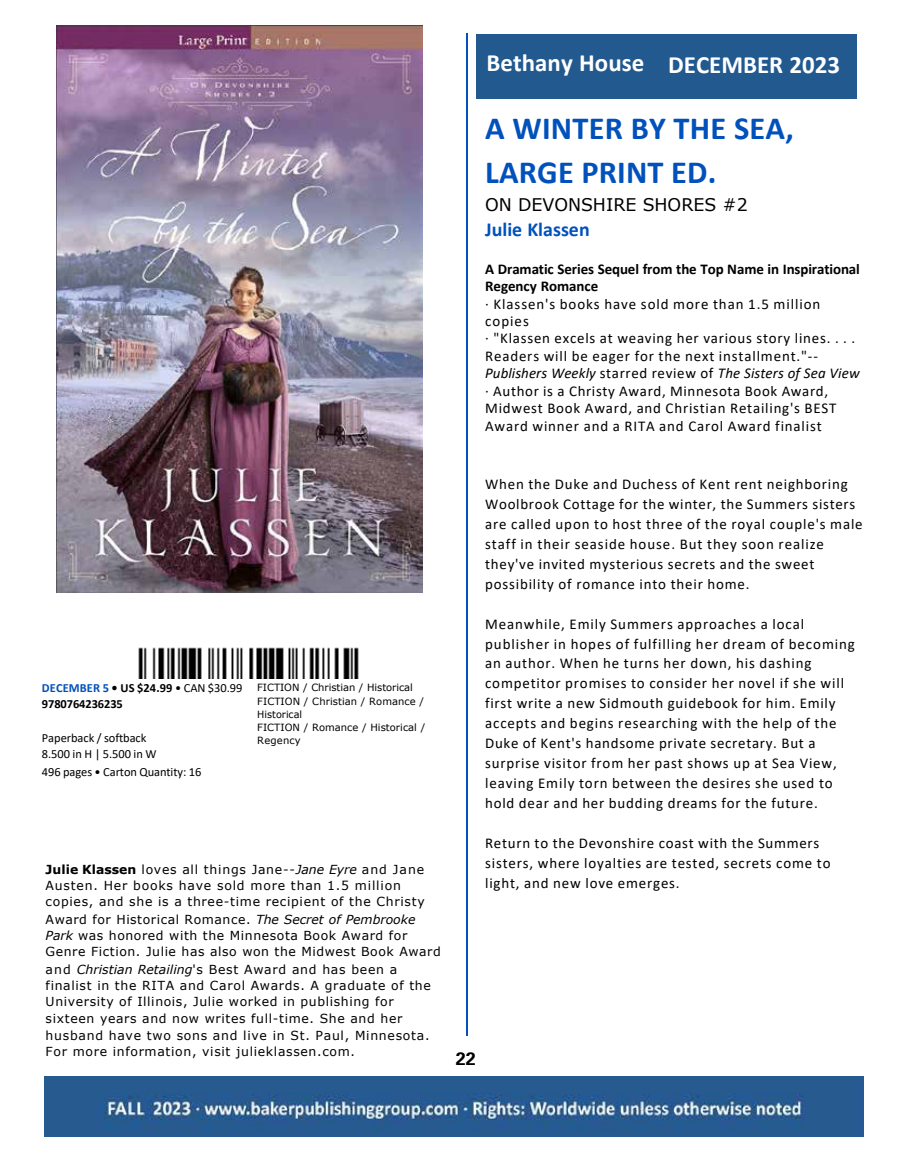
<style>
.page{position:relative;width:918px;height:1175px;background:#fff}
.page>*{position:absolute;margin:0;border:0;box-sizing:border-box;transform-origin:0 0}
.t1{font:700 32.4px/43.5px "Calibri";letter-spacing:.005em;color:#0051bc}
.t2{font:700 24.9px "Calibri";color:#fff}
.t3{font:700 19.95px "Calibri";color:#0051bc}
.t4{font:700 18px "Univers";color:#000}
.t5{font:17.4px "Verdana";color:#000}
.t6{font:15px/20px "Calibri";letter-spacing:.055em;color:#000}
.t7{font:700 15px/17.4px "Calibri";letter-spacing:-.005em;color:#000}
.t8{font:12.45px/16.2px "Verdana";letter-spacing:.055em;color:#000}
.t9{font:12.45px/16.2px "Calibri";letter-spacing:-.005em;color:#000}
.t10{font:700 12.45px/16.2px "Calibri";letter-spacing:-.005em;color:#000}
.t11{font:9.9px/13.6px "Verdana";letter-spacing:.005em;color:#000}
.s1{font-style:italic}
.s2{color:#0051bc}
.s3{font-weight:400}
.s4{font-weight:700}
</style>
<div class="page">
<img style="left:57px;top:26px;width:366px;height:566px">
<img style="left:138px;top:647px;width:221px;height:31px">
<hr style="left:466px;top:33px;width:2px;height:1002px;background:#0051bc">
<div style="left:476px;top:34px;width:380px;height:64px;background:#22598f"></div>
<img style="left:44px;top:1077px;width:820px;height:59px">
<h2 class="t2" style="left:486px;top:46px;width:355px">Bethany House DECEMBER 2023</h2>
<h1 class="t1" style="left:485px;top:106px;width:310px">A WINTER BY THE SEA,<br>LARGE PRINT ED.</h1>
<p class="t5" style="left:485px;top:193px;width:264px">ON DEVONSHIRE SHORES #2</p>
<h3 class="t3" style="left:485px;top:215px;width:106px">Julie Klassen</h3>
<p class="t7" style="left:485px;top:260px;width:376px">A Dramatic Series Sequel from the Top Name in Inspirational<br>Regency Romance</p>
<p class="t6" style="left:485px;top:294px;width:376px;line-height:17.4px">· Klassen's books have sold more than 1.5 million copies<br>· "Klassen excels at weaving her various story lines. . . .<br>Readers will be eager for the next installment."-- <span class="s1">Publishers Weekly</span> starred review of <span class="s1">The Sisters of Sea View </span>· Author is a Christy Award, Minnesota Book Award, Midwest Book Award, and Christian Retailing's BEST Award winner and a RITA and Carol Award finalist</p>
<p class="t10" style="left:42px;top:679px;width:202px"><span class="s2">DECEMBER 5</span> • US $24.99 <span class="s3">• CAN $30.99<br></span>9780764236235</p>
<p class="t9" style="left:42px;top:729px;width:116px">Paperback / softback<br>8.500 in H | 5.500 in W</p>
<p class="t9" style="left:42px;top:763px;width:161px">496 pages • Carton Quantity: 16</p>
<p class="t11" style="left:257px;top:680px;width:168px">FICTION / Christian / Historical<br>FICTION / Christian / Romance /<br>Historical</p>
<p class="t11" style="left:257px;top:720px;width:169px">FICTION / Romance / Historical /<br>Regency</p>
<p class="t8" style="left:46px;top:861px;width:381px"><span class="s4">Julie Klassen</span> loves all things Jane--<span class="s1">Jane Eyre</span> and Jane<br>Austen. Her books have sold more than 1.5 million copies, and she is a three-time recipient of the Christy</p>
<p class="t8" style="left:46px;top:911px;width:397px">Award for Historical Romance. <span class="s1">The Secret of Pembrooke<br>Park</span> was honored with the Minnesota Book Award for<br>Genre Fiction. Julie has also won the Midwest Book Award</p>
<p class="t8" style="left:46px;top:960px;width:387px">and <span class="s1">Christian Retailing</span>'s Best Award and has been a finalist in the RITA and Carol Awards. A graduate of the<br>University of Illinois, Julie worked in publishing for</p>
<p class="t8" style="left:46px;top:1010px;width:385px">sixteen years and now writes full-time. She and her husband have two sons and live in St. Paul, Minnesota.<br>For more information, visit julieklassen.com.</p>
<p class="t6" style="left:485px;top:474px;width:379px">When the Duke and Duchess of Kent rent neighboring Woolbrook Cottage for the winter, the Summers sisters are called upon to host three of the royal couple's male staff in their seaside house. But they soon realize they've invited mysterious secrets and the sweet possibility of romance into their home.</p>
<p class="t6" style="left:485px;top:613px;width:371px">Meanwhile, Emily Summers approaches a local publisher in hopes of fulfilling her dream of becoming an author. When he turns her down, his dashing competitor promises to consider her novel if she will first write a new Sidmouth guidebook for him. Emily accepts and begins researching with the help of the Duke of Kent's handsome private secretary. But a surprise visitor from her past shows up at Sea View, leaving Emily torn between the desires she used to hold dear and her budding dreams for the future.</p>
<p class="t6" style="left:485px;top:832px;width:347px">Return to the Devonshire coast with the Summers sisters, where loyalties are tested, secrets come to light, and new love emerges.</p>
<p class="t4" style="left:456px;top:1048px;width:22px">22</p>
</div>
